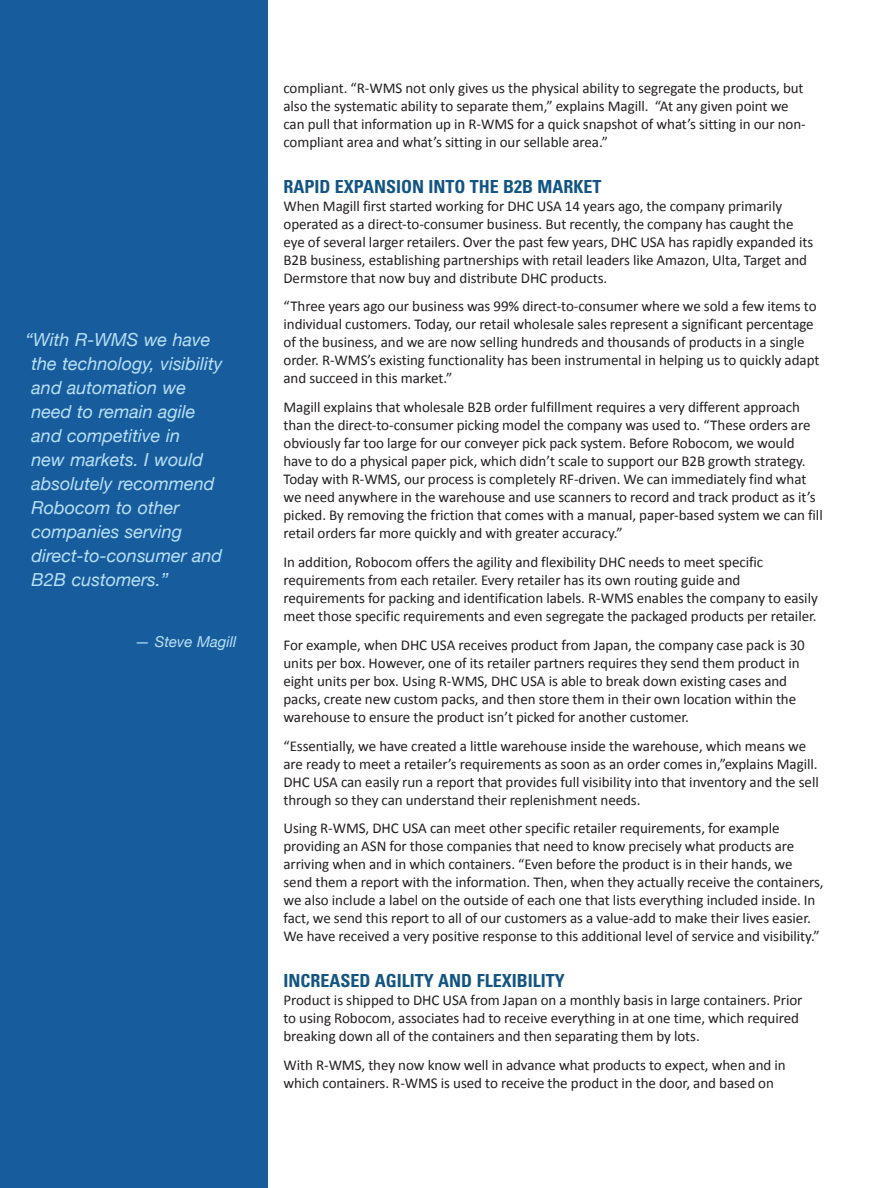
<style>
.page{position:relative;width:891px;height:1188px;background:#fff}
.page>*{position:absolute;margin:0;border:0;box-sizing:border-box;transform-origin:0 0}
._11_Sidebar_Quote{font:italic 18px/24px "Helvetica Neue";color:#b9e1f7}
._02_Headline{font:700 condensed 18px "Univers LT Std";color:#135582}
._04_Body_Text{font:15px/18px "Calibri";letter-spacing:-.005em;color:#231f20}
._11_Sidebar_Quote-2{font:italic 15px "Helvetica Neue";color:#b9e1f7}
</style>
<div class="page">
<div style="left:0;top:0;width:267px;height:1188px;background:#175d9e"></div>
<p class="_11_Sidebar_Quote" style="left:32px;top:328px;width:192px;text-indent:-6px">“With R-WMS we have the technology, visibility and automation we need to remain agile and competitive in<br>new markets. I would absolutely recommend<br>Robocom to other companies serving direct-to-consumer and<br>B2B customers.”</p>
<p class="_11_Sidebar_Quote-2" style="left:135px;top:631px;width:103px">— Steve Magill</p>
<p class="_04_Body_Text" style="left:284px;top:79px;width:524px">compliant. “R-WMS not only gives us the physical ability to segregate the products, but also the systematic ability to separate them,” explains Magill. “At any given point we can pull that information up in R-WMS for a quick snapshot of what’s sitting in our non&shy;compliant area and what’s sitting in our sellable area.”</p>
<p class="_02_Headline" style="left:284px;top:175px;width:320px">RAPID EXPANSION INTO THE B2B MARKET</p>
<p class="_04_Body_Text" style="left:284px;top:197px;width:531px">When Magill first started working for DHC USA 14 years ago, the company primarily operated as a direct-to-consumer business. But recently, the company has caught the eye of several larger retailers. Over the past few years, DHC USA has rapidly expanded its B2B business, establishing partnerships with retail leaders like Amazon, Ulta, Target and Dermstore that now buy and distribute DHC products.</p>
<p class="_04_Body_Text" style="left:284px;top:298px;width:537px">“Three years ago our business was 99% direct-to-consumer where we sold a few items to individual customers. Today, our retail wholesale sales represent a significant percentage of the business, and we are now selling hundreds and thousands of products in a single order. R-WMS’s existing functionality has been instrumental in helping us to quickly adapt and succeed in this market.”</p>
<p class="_04_Body_Text" style="left:284px;top:398px;width:541px">Magill explains that wholesale B2B order fulfillment requires a very different approach than the direct-to-consumer picking model the company was used to. “These orders are obviously far too large for our conveyer pick pack system. Before Robocom, we would have to do a physical paper pick, which didn’t scale to support our B2B growth strategy.<br>Today with R-WMS, our process is completely RF-driven. We can immediately find what we need anywhere in the warehouse and use scanners to record and track product as it’s picked. By removing the friction that comes with a manual, paper-based system we can fill retail orders far more quickly and with greater accuracy.”</p>
<p class="_04_Body_Text" style="left:284px;top:553px;width:536px">In addition, Robocom offers the agility and flexibility DHC needs to meet specific requirements from each retailer. Every retailer has its own routing guide and requirements for packing and identification labels. R-WMS enables the company to easily meet those specific requirements and even segregate the packaged products per retailer.</p>
<p class="_04_Body_Text" style="left:284px;top:636px;width:523px">For example, when DHC USA receives product from Japan, the company case pack is 30 units per box. However, one of its retailer partners requires they send them product in eight units per box. Using R-WMS, DHC USA is able to break down existing cases and packs, create new custom packs, and then store them in their own location within the warehouse to ensure the product isn’t picked for another customer.</p>
<p class="_04_Body_Text" style="left:284px;top:737px;width:537px">“Essentially, we have created a little warehouse inside the warehouse, which means we are ready to meet a retailer’s requirements as soon as an order comes in,”explains Magill.<br>DHC USA can easily run a report that provides full visibility into that inventory and the sell through so they can understand their replenishment needs.</p>
<p class="_04_Body_Text" style="left:284px;top:820px;width:542px">Using R-WMS, DHC USA can meet other specific retailer requirements, for example providing an ASN for those companies that need to know precisely what products are arriving when and in which containers. “Even before the product is in their hands, we send them a report with the information. Then, when they actually receive the containers, we also include a label on the outside of each one that lists everything included inside. In fact, we send this report to all of our customers as a value-add to make their lives easier.<br>We have received a very positive response to this additional level of service and visibility.”</p>
<p class="_02_Headline" style="left:284px;top:969px;width:283px">INCREASED AGILITY AND FLEXIBILITY</p>
<p class="_04_Body_Text" style="left:284px;top:991px;width:521px">Product is shipped to DHC USA from Japan on a monthly basis in large containers. Prior to using Robocom, associates had to receive everything in at one time, which required breaking down all of the containers and then separating them by lots.</p>
<p class="_04_Body_Text" style="left:284px;top:1056px;width:504px">With R-WMS, they now know well in advance what products to expect, when and in which containers. R-WMS is used to receive the product in the door, and based on</p>
</div>
